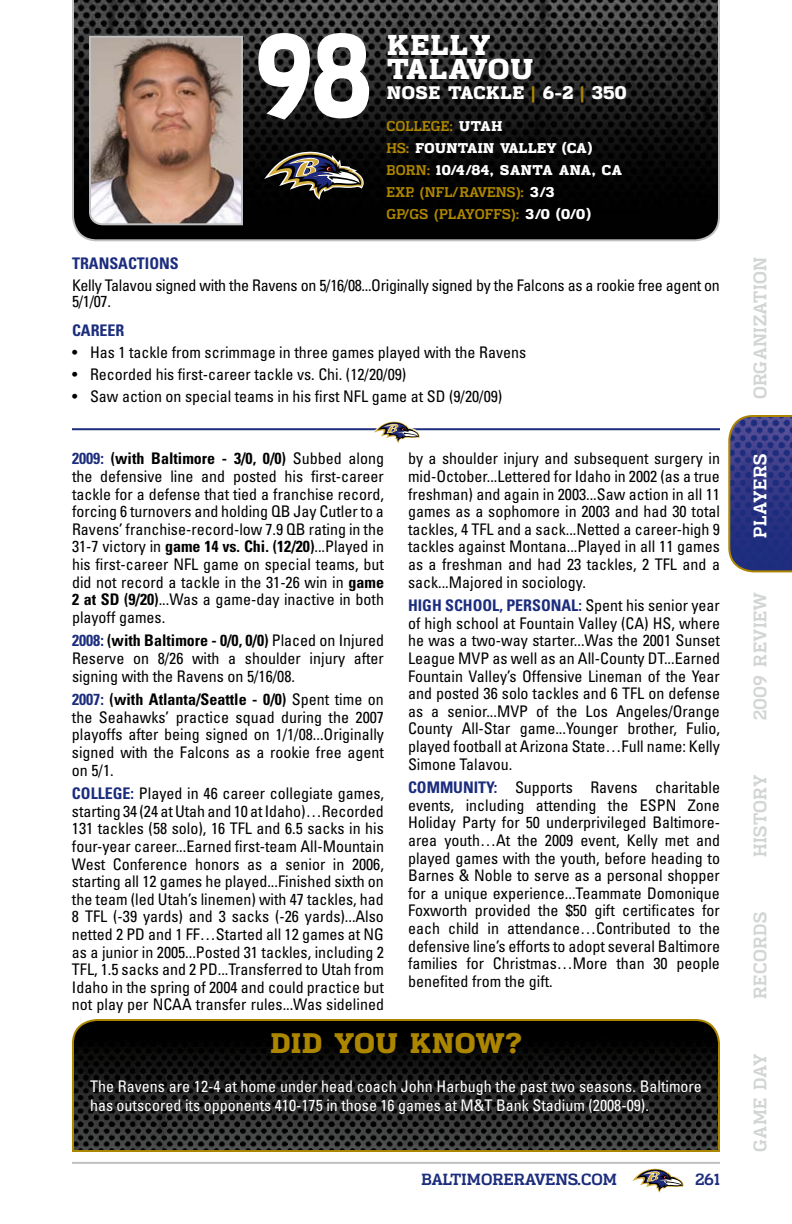
<style>
.page{position:relative;width:792px;height:1224px;background:#fff}
.page>*{position:absolute;margin:0;border:0;box-sizing:border-box;transform-origin:0 0}
.t1{font:700 116.4px "Endzone";color:#fff;scale:.79 1}
.t2{font:700 28.4px/24px "Endzone";color:#fff}
.t3{font:700 28px "Endzone";color:#ad8600}
.t4{font:18px "Endzone";letter-spacing:.02em;color:#d3d5d5}
.t5{font:700 18px "Endzone";color:#fff}
.t6{font:18px "Endzone";letter-spacing:.02em;color:#fff}
.t7{font:condensed 16px/17.6px "Univers LT";color:#000;text-align:justify}
.t8{font:condensed 16px/19.2px "Univers LT";color:#fff}
.t9{font:condensed 16px/22px "Univers LT";letter-spacing:-.02em;color:#000}
.t10{font:16px "Endzone";color:#1c2d7e}
.t11{font:700 14px/22px "Endzone";letter-spacing:-.02em;color:#fff}
.s1{font-weight:400;color:#ad8600}
.s2{font-weight:700;color:#1c2d7e}
.s3{font-weight:700}
</style>
<div class="page">
<hr style="left:72px;top:1162px;width:648px;height:2px;background:#bfc0c1">
<svg style="left:728px;top:415px;width:64px;height:158px;background:#3b4081"></svg>
<svg style="left:632px;top:1168px;width:52px;height:25px"></svg>
<svg style="left:72px;top:0;width:648px;height:242px;background:#1c1c1c"></svg>
<svg style="left:264px;top:152px;width:100px;height:48px;background:#47433d"></svg>
<svg style="left:88px;top:35px;width:156px;height:191px;background:#a88b7c"></svg>
<hr style="left:72px;top:428px;width:648px;height:2px;background:#1c2d7e">
<svg style="left:372px;top:421px;width:48px;height:22px"></svg>
<svg style="left:72px;top:1019px;width:648px;height:133px;background:#1e1c18"></svg>
<p class="t1" style="left:254px;top:9px;width:152px">98</p>
<p class="t2" style="left:386px;top:33px;width:106px">KELLY<br>TALAV</p>
<p class="t2" style="left:487px;top:57px;width:45px">OU</p>
<p class="t5" style="left:386px;top:82px;width:75px">NOSE TAC</p>
<p class="t5" style="left:486px;top:82px;width:143px">KLE <span class="s1">|</span> 6-2 <span class="s1">|</span> 350</p>
<p class="t11" style="left:386px;top:115px;width:237px"><span class="s1">COLLEGE:</span> UTAH<br><span class="s1">HS:</span> FOUNTAIN VALLEY (CA)<br><span class="s1">BORN:</span> 10/4/84, SANTA ANA, CA<br><span class="s1">EXP. (NFL/RAVENS):</span> 3/3<br><span class="s1">GP/GS (PLAYOFFS):</span> 3/0 (0/0)</p>
<p class="t9" style="left:72px;top:252px;width:649px"><span class="s2">TRANSACTIONS<br></span>Kelly Talavou signed with the Ravens on 5/16/08...Originally signed by the Falcons as a rookie free agent on</p>
<p class="t7" style="left:72px;top:286px;width:54px;line-height:29.2px">5/1/07.<br><span class="s2">CAREER</span></p>
<p class="t7" style="left:72px;top:343px;width:456px">• Has 1 tackle from scrimmage in three games played with the Ravens</p>
<p class="t7" style="left:72px;top:365px;width:336px">• Recorded his first-career tackle vs. Chi. (12/20/09)</p>
<p class="t7" style="left:72px;top:387px;width:432px">• Saw action on special teams in his first NFL game at SD (9/20/09)</p>
<p class="t7" style="left:72px;top:450px;width:314px"><span class="s2">2009:</span> <span class="s3">(WITH BALTIMORE - 3/0, 0/0)</span> Subbed along the defensive line and posted his first-career tackle for a defense that tied a franchise record, forcing 6 turnovers and holding QB Jay Cutler to a Ravens’ franchise-record-low 7.9 QB rating in the 31-7 victory in <span class="s3">GAME 14 VS. CHI. (12/20)</span>...Played in his first-career NFL game on special teams, but did not record a tackle in the 31-26 win in <span class="s3">GAME 2 AT SD (9/20)</span>...Was a game-day inactive in both playoff games.</p>
<p class="t7" style="left:72px;top:632px;width:314px"><span class="s2">2008:</span> <span class="s3">(WITH BALTIMORE - 0/0, 0/0)</span> Placed on Injured Reserve on 8/26 with a shoulder injury after signing with the Ravens on 5/16/08.</p>
<p class="t7" style="left:72px;top:690px;width:314px"><span class="s2">2007:</span> <span class="s3">(WITH ATLANTA/SEATTLE - 0/0)</span> Spent time on the Seahawks’ practice squad during the 2007 playoffs after being signed on 1/1/08...Originally signed with the Falcons as a rookie free agent on 5/1.</p>
<p class="t7" style="left:72px;top:784px;width:314px"><span class="s2">COLLEGE:</span> Played in 46 career collegiate games, starting 34 (24 at Utah and 10 at Idaho)…Recorded 131 tackles (58 solo), 16 TFL and 6.5 sacks in his four-year career...Earned first-team All-Mountain West Conference honors as a senior in 2006, starting all 12 games he played...Finished sixth on the team (led Utah’s linemen) with 47 tackles, had 8 TFL (-39 yards) and 3 sacks (-26 yards)...Also netted 2 PD and 1 FF…Started all 12 games at NG as a junior in 2005...Posted 31 tackles, including 2<br>TFL, 1.5 sacks and 2 PD...Transferred to Utah from Idaho in the spring of 2004 and could practice but not play per NCAA transfer rules...Was sidelined</p>
<p class="t7" style="left:408px;top:450px;width:314px">by a shoulder injury and subsequent surgery in mid-October...Lettered for Idaho in 2002 (as a true freshman) and again in 2003...Saw action in all 11 games as a sophomore in 2003 and had 30 total tackles, 4 TFL and a sack...Netted a career-high 9 tackles against Montana...Played in all 11 games as a freshman and had 23 tackles, 2 TFL and a sack...Majored in sociology.</p>
<p class="t7" style="left:408px;top:596px;width:314px"><span class="s2">HIGH SCHOOL, PERSONAL:</span> Spent his senior year of high school at Fountain Valley (CA) HS, where he was a two-way starter...Was the 2001 Sunset League MVP as well as an All-County DT...Earned Fountain Valley’s Offensive Lineman of the Year and posted 36 solo tackles and 6 TFL on defense as a senior...MVP of the Los Angeles/Orange County All-Star game...Younger brother, Fulio, played football at Arizona State…Full name: Kelly Simone Talavou.</p>
<p class="t7" style="left:408px;top:778px;width:314px"><span class="s2">COMMUNITY:</span> Supports Ravens charitable events, including attending the ESPN Zone Holiday Party for 50 underprivileged Baltimore&shy;area youth…At the 2009 event, Kelly met and played games with the youth, before heading to Barnes &amp; Noble to serve as a personal shopper for a unique experience...Teammate Domonique Foxworth provided the $50 gift certificates for each child in attendance…Contributed to the defensive line’s efforts to adopt several Baltimore families for Christmas…More than 30 people benefited from the gift.</p>
<p class="t3" style="left:270px;top:1027px;width:165px">DID YOU KNOW</p>
<p class="t3" style="left:505px;top:1027px;width:19px">?</p>
<p class="t8" style="left:90px;top:1076px;width:613px">The Ravens are 12-4 at home under head coach John Harbugh the past two seasons. Baltimore has outscored its opponents 410-175 in those 16 games at M&amp;T Bank Stadium (2008-09).</p>
<p class="t10" style="left:421px;top:1170px;width:197px">BALTIMORERAVENS.COM</p>
<p class="t10" style="left:695px;top:1170px;width:26px">261</p>
<p class="t4" style="left:750px;top:399px;width:144px;rotate:-90deg">ORGANIZATION</p>
<p class="t6" style="left:750px;top:538px;width:85px;rotate:-90deg">PLAYERS</p>
<p class="t4" style="left:750px;top:720px;width:130px;rotate:-90deg">2009 REVIEW</p>
<p class="t4" style="left:750px;top:857px;width:84px;rotate:-90deg">HISTORY</p>
<p class="t4" style="left:750px;top:999px;width:89px;rotate:-90deg">RECORDS</p>
<p class="t4" style="left:750px;top:1152px;width:100px;rotate:-90deg">GAME DAY</p>
</div>
